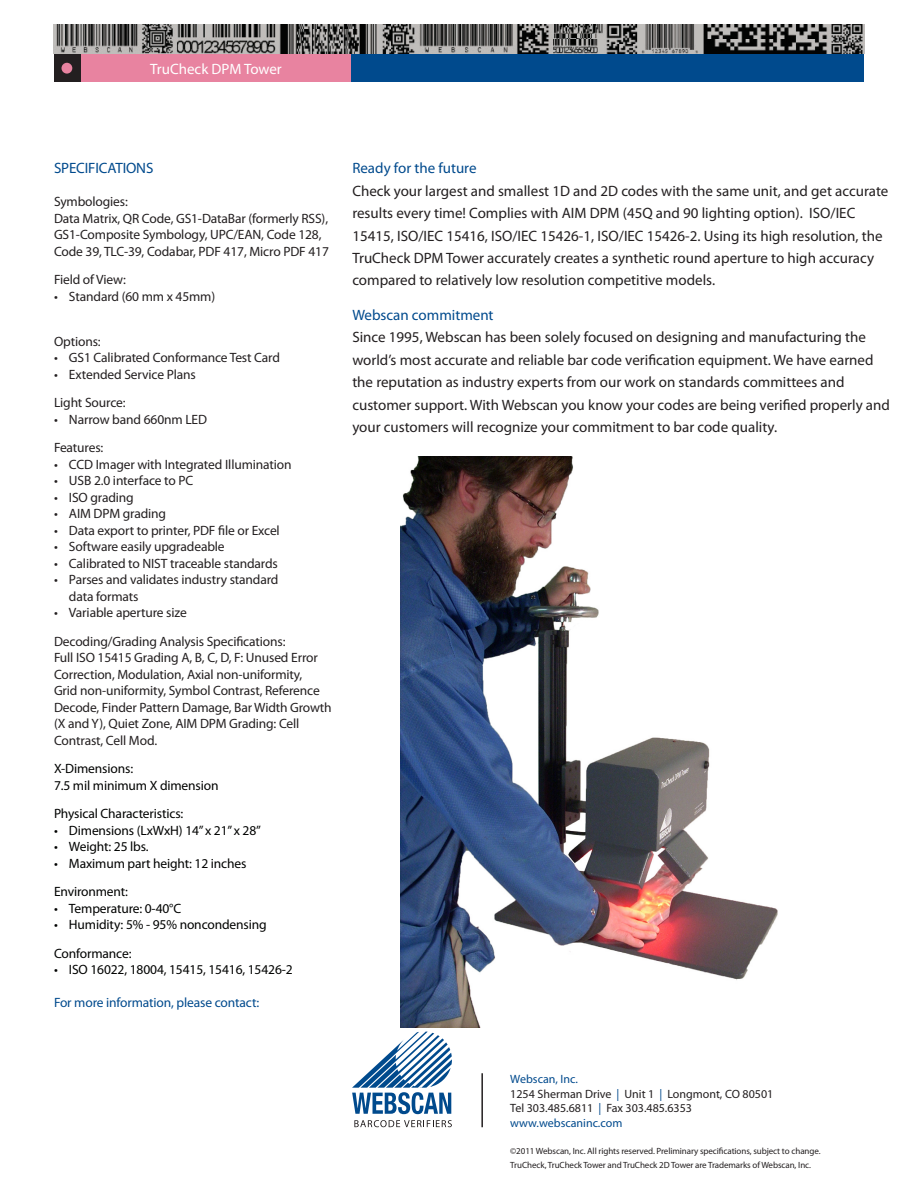
<style>
.page{position:relative;width:918px;height:1188px;background:#fff}
.page>*{position:absolute;margin:0;border:0;box-sizing:border-box;transform-origin:0 0}
.t1{font:15px/22.5px "Myriad Pro";color:#231f20}
.t2{font:15px "Myriad Pro";color:#004a8d}
.t3{font:15px "Myriad Pro";color:#fff}
.t4{font:13.5px/16.5px "Myriad Pro";letter-spacing:-.01em;color:#231f20}
.t5{font:13.5px "Myriad Pro";letter-spacing:-.01em;color:#000200}
.t6{font:13.5px "Myriad Pro";letter-spacing:-.01em;color:#004a8d}
.t7{font:12px "Myriad Pro";color:#231f20}
.t8{font:12px "Myriad Pro";color:#004a8d}
.t9{font:9px "Myriad Pro";letter-spacing:-.01em;color:#231f20}
.s1{color:#004a8d}
</style>
<div class="page">
<img style="left:400px;top:456px;width:378px;height:571px">
<svg style="left:352px;top:1032px;width:100px;height:82px"></svg>
<svg style="left:354px;top:1120px;width:98px;height:7px"></svg>
<hr style="left:481px;top:1073px;width:2px;height:54px;background:#231f20">
<div style="left:54px;top:51px;width:512px;height:31px;background:#e883a0"></div>
<div style="left:54px;top:54px;width:26px;height:28px;background:#231f20"></div>
<div style="left:352px;top:54px;width:512px;height:28px;background:#004a8d"></div>
<div style="left:62px;top:63px;width:10px;height:11px;background:#e883a0;border-radius:50%"></div>
<img style="left:54px;top:24px;width:810px;height:30px">
<p class="t3" style="left:150px;top:59px;width:133px">TruCheck DPM Tower</p>
<p class="t2" style="left:54px;top:159px;width:101px">SPECIFICATIONS</p>
<p class="t4" style="left:54px;top:193px;width:75px">Symbologies:</p>
<p class="t4" style="left:54px;top:210px;width:276px">Data Matrix, QR Code, GS1-DataBar (formerly RSS),<br>GS1-Composite Symbology, UPC/EAN, Code 128,<br>Code 39, TLC-39, Codabar, PDF 417, Micro PDF 417</p>
<p class="t4" style="left:54px;top:271px;width:74px">Field of View:</p>
<p class="t4" style="left:54px;top:288px;width:163px">• Standard (60 mm x 45mm)</p>
<p class="t4" style="left:54px;top:333px;width:48px">Options:</p>
<p class="t4" style="left:54px;top:349px;width:227px">• GS1 Calibrated Conformance Test Card</p>
<p class="t4" style="left:54px;top:366px;width:143px">• Extended Service Plans</p>
<p class="t4" style="left:54px;top:394px;width:73px">Light Source:</p>
<p class="t4" style="left:54px;top:411px;width:155px">• Narrow band 660nm LED</p>
<p class="t4" style="left:54px;top:439px;width:51px">Features:</p>
<p class="t4" style="left:54px;top:456px;width:239px">• CCD Imager with Integrated Illumination</p>
<p class="t4" style="left:54px;top:472px;width:141px">• USB 2.0 interface to PC</p>
<p class="t4" style="left:54px;top:489px;width:81px">• ISO grading</p>
<p class="t4" style="left:54px;top:505px;width:114px">• AIM DPM grading</p>
<p class="t4" style="left:54px;top:522px;width:227px">• Data export to printer, PDF file or Excel</p>
<p class="t4" style="left:54px;top:538px;width:172px">• Software easily upgradeable</p>
<p class="t4" style="left:54px;top:555px;width:225px">• Calibrated to NIST traceable standards</p>
<p class="t4" style="left:69px;top:571px;width:211px;text-indent:-15px">• Parses and validates industry standard data formats</p>
<p class="t4" style="left:54px;top:604px;width:134px">• Variable aperture size</p>
<p class="t4" style="left:54px;top:633px;width:233px">Decoding/Grading Analysis Specifications:</p>
<p class="t4" style="left:54px;top:649px;width:265px">Full ISO 15415 Grading A, B, C, D, F: Unused Error<br>Correction, Modulation, Axial non-uniformity,</p>
<p class="t4" style="left:54px;top:682px;width:279px">Grid non-uniformity, Symbol Contrast, Reference Decode, Finder Pattern Damage, Bar Width Growth (X and Y), Quiet Zone, AIM DPM Grading: Cell Contrast, Cell Mod.</p>
<p class="t5" style="left:54px;top:760px;width:81px">X-Dimensions:</p>
<p class="t5" style="left:54px;top:777px;width:166px">7.5 mil minimum X dimension</p>
<p class="t5" style="left:54px;top:805px;width:131px">Physical Characteristics:</p>
<p class="t5" style="left:54px;top:822px;width:208px">• Dimensions (LxWxH) 14”x 21”x 28”</p>
<p class="t5" style="left:54px;top:838px;width:96px">• Weight: 25 lbs.</p>
<p class="t5" style="left:54px;top:855px;width:194px">• Maximum part height: 12 inches</p>
<p class="t5" style="left:54px;top:883px;width:76px">Environment:</p>
<p class="t5" style="left:54px;top:900px;width:129px">• Temperature: 0-40°C</p>
<p class="t5" style="left:54px;top:916px;width:214px">• Humidity: 5% - 95% noncondensing</p>
<p class="t5" style="left:54px;top:945px;width:79px">Conformance:</p>
<p class="t5" style="left:54px;top:961px;width:240px">• ISO 16022, 18004, 15415, 15416, 15426-2</p>
<p class="t6" style="left:54px;top:994px;width:207px">For more information, please contact:</p>
<p class="t2" style="left:352px;top:159px;width:126px">Ready for the future</p>
<p class="t1" style="left:352px;top:179px;width:538px">Check your largest and smallest 1D and 2D codes with the same unit, and get accurate results every time! Complies with AIM DPM (45Q and 90 lighting option). ISO/IEC 15415, ISO/IEC 15416, ISO/IEC 15426-1, ISO/IEC 15426-2. Using its high resolution, the TruCheck DPM Tower accurately creates a synthetic round aperture to high accuracy compared to relatively low resolution competitive models.</p>
<p class="t2" style="left:352px;top:306px;width:143px">Webscan commitment</p>
<p class="t1" style="left:352px;top:326px;width:539px">Since 1995, Webscan has been solely focused on designing and manufacturing the world’s most accurate and reliable bar code verification equipment. We have earned the reputation as industry experts from our work on standards committees and customer support. With Webscan you know your codes are being verified properly and your customers will recognize your commitment to bar code quality.</p>
<p class="t8" style="left:510px;top:1072px;width:69px">Webscan, Inc.</p>
<p class="t7" style="left:510px;top:1086px;width:265px">1254 Sherman Drive <span class="s1">|</span> Unit 1 <span class="s1">|</span> Longmont, CO 80501</p>
<p class="t7" style="left:510px;top:1101px;width:183px">Tel 303.485.6811 <span class="s1">|</span> Fax 303.485.6353</p>
<p class="t8" style="left:510px;top:1115px;width:114px">www.webscaninc.com</p>
<p class="t9" style="left:510px;top:1146px;width:312px">©2011 Webscan, Inc. All rights reserved. Preliminary specifications, subject to change.</p>
<p class="t9" style="left:510px;top:1159px;width:302px">TruCheck, TruCheck Tower and TruCheck 2D Tower are Trademarks of Webscan, Inc.</p>
</div>
